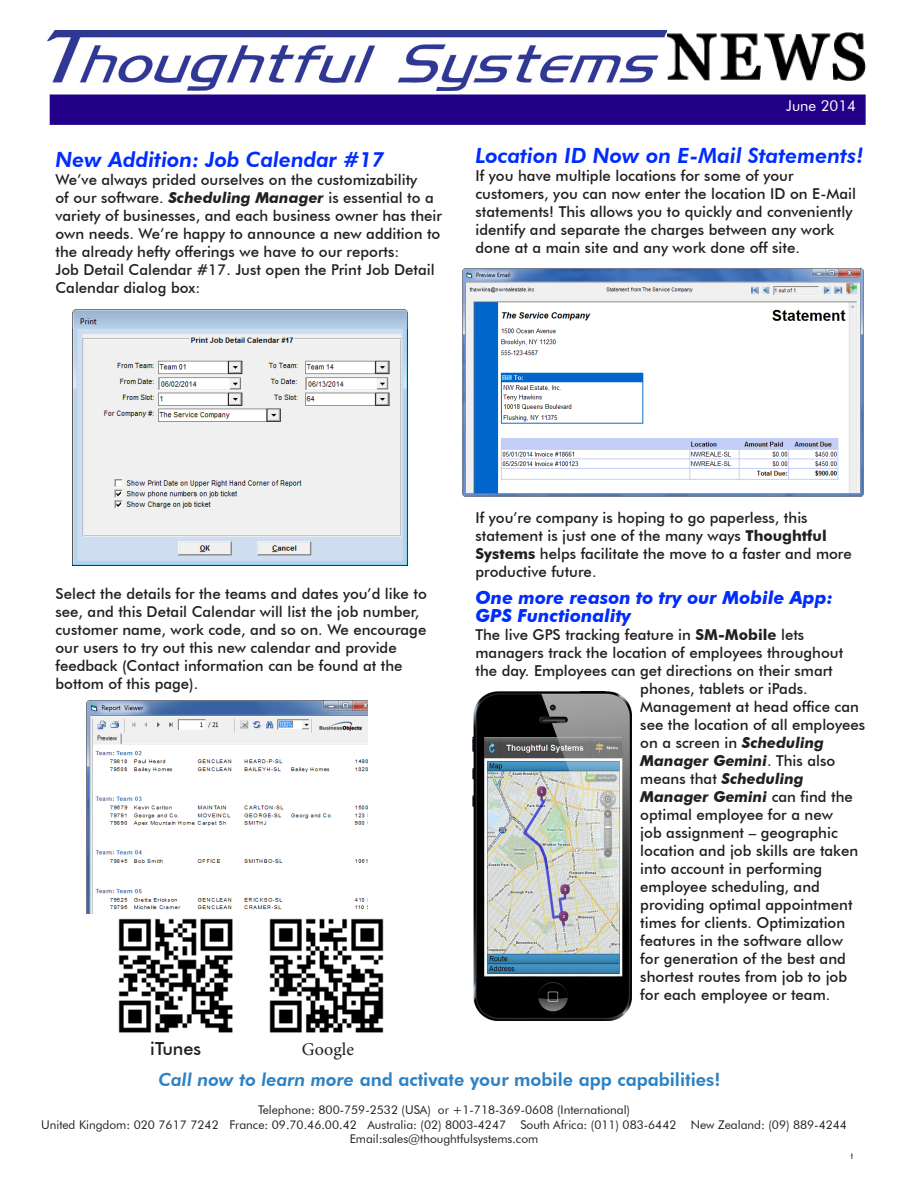
<style>
.page{position:relative;width:918px;height:1188px;background:#fff}
.page>*{position:absolute;margin:0;border:0;box-sizing:border-box;transform-origin:0 0}
.Main{font:italic 800 21px "Futura BT";color:#002cfe}
.t1{font:800 18px "Futura BT";color:#2d82c4}
.Main-2{font:italic 700 18px "Futura BT";color:#002cfe}
.t2{font:500 18px "Futura BT";color:#231f20}
.t3{font:18px "Minion Pro";letter-spacing:.005em;color:#231f20}
.Main-3{font:500 15px/18px "Futura BT";color:#231f20}
.Main-4{font:italic 700 15px "Futura BT";color:#231f20}
.main{font:15px "Futura BT";color:#fff}
.MainParaSpace{font:12px "Futura BT";color:#231f20}
.main-2{font:9px "Futura BT";color:#231f20}
.s1{font-weight:700;font-style:italic}
.s2{font-weight:700}
.s3{font-weight:500;font-style:normal}
.s4{font-style:italic}
</style>
<div class="page">
<div style="left:50px;top:94px;width:816px;height:31px;background:#208;border:2px solid #208"></div>
<img style="left:667px;top:33px;width:199px;height:48px">
<img style="left:48px;top:30px;width:618px;height:61px">
<img style="left:118px;top:918px;width:266px;height:115px">
<img style="left:72px;top:309px;width:336px;height:256px">
<img style="left:462px;top:268px;width:402px;height:229px">
<img style="left:472px;top:692px;width:159px;height:328px">
<img style="left:87px;top:700px;width:281px;height:214px">
<p class="Main" style="left:56px;top:147px;width:331px">New Addition: Job Calendar #17</p>
<p class="Main-3" style="left:56px;top:171px;width:388px">We’ve always prided ourselves on the customizability<br>of our software. <span class="s1">Scheduling Manager</span> is essential to a variety of businesses, and each business owner has their own needs. We’re happy to announce a new addition to the already hefty offerings we have to our reports:</p>
<p class="Main-3" style="left:56px;top:261px;width:381px">Job Detail Calendar #17. Just open the Print Job Detail<br>Calendar dialog box:</p>
<p class="main" style="left:786px;top:97px;width:71px">June 2014</p>
<p class="Main" style="left:476px;top:143px;width:390px">Location ID Now on E-Mail Statements!</p>
<p class="Main-3" style="left:476px;top:166px;width:382px">If you have multiple locations for some of your customers, you can now enter the location ID on E-Mail statements! This allows you to quickly and conveniently identify and separate the charges between any work done at a main site and any work done off site.</p>
<p class="Main-3" style="left:56px;top:585px;width:373px">Select the details for the teams and dates you’d like to see, and this Detail Calendar will list the job number, customer name, work code, and so on. We encourage our users to try out this new calendar and provide feedback (Contact information can be found at the bottom of this page).</p>
<p class="t2" style="left:150px;top:1037px;width:52px">iTunes</p>
<p class="t3" style="left:302px;top:1037px;width:54px">Google</p>
<p class="Main-3" style="left:476px;top:508px;width:378px">If you’re company is hoping to go paperless, this statement is just one of the many ways <span class="s2">Thoughtful Systems</span> helps facilitate the move to a faster and more productive future.</p>
<p class="Main-2" style="left:476px;top:587px;width:359px">One more reason to try our Mobile App:</p>
<p class="Main-2" style="left:476px;top:605px;width:157px">GPS Functionality</p>
<p class="Main-3" style="left:476px;top:625px;width:330px">The live GPS tracking feature in <span class="s2">SM-Mobile</span> lets</p>
<p class="Main-3" style="left:476px;top:643px;width:369px">managers track the location of employees throughout</p>
<p class="Main-3" style="left:476px;top:661px;width:359px">the day. Employees can get directions on their smart</p>
<p class="Main-3" style="left:640px;top:679px;width:169px">phones, tablets or iPads.</p>
<p class="Main-3" style="left:640px;top:697px;width:220px">Management at head office can</p>
<p class="Main-3" style="left:640px;top:715px;width:226px">see the location of all employees</p>
<p class="Main-3" style="left:640px;top:733px;width:185px">on a screen in <span class="s1">Scheduling</span></p>
<p class="Main-4" style="left:640px;top:751px;width:197px">Manager Gemini<span class="s3">. This also</span></p>
<p class="Main-4" style="left:640px;top:769px;width:165px"><span class="s3">means that</span> Scheduling</p>
<p class="Main-4" style="left:640px;top:787px;width:214px">Manager Gemini <span class="s3">can find the</span></p>
<p class="Main-3" style="left:640px;top:805px;width:194px">optimal employee for a new</p>
<p class="Main-3" style="left:640px;top:823px;width:199px">job assignment – geographic</p>
<p class="Main-3" style="left:640px;top:841px;width:219px">location and job skills are taken</p>
<p class="Main-3" style="left:640px;top:859px;width:183px">into account in performing</p>
<p class="Main-3" style="left:640px;top:877px;width:181px">employee scheduling, and</p>
<p class="Main-3" style="left:640px;top:895px;width:214px">providing optimal appointment</p>
<p class="Main-3" style="left:640px;top:913px;width:206px">times for clients. Optimization</p>
<p class="Main-3" style="left:640px;top:931px;width:204px">features in the software allow</p>
<p class="Main-3" style="left:640px;top:949px;width:207px">for generation of the best and</p>
<p class="Main-3" style="left:640px;top:967px;width:208px">shortest routes from job to job</p>
<p class="Main-3" style="left:640px;top:985px;width:192px">for each employee or team.</p>
<p class="t1" style="left:159px;top:1069px;width:563px"><span class="s4">Call now to learn more</span> and activate your mobile app capabilities!</p>
<p class="MainParaSpace" style="left:258px;top:1103px;width:374px">Telephone: 800-759-2532 (USA) or +1-718-369-0608 (International)</p>
<p class="MainParaSpace" style="left:41px;top:1117px;width:807px">United Kingdom: 020 7617 7242 France: 09.70.46.00.42 Australia: (02) 8003-4247 South Africa: (011) 083-6442 New Zealand: (09) 889-4244</p>
<p class="MainParaSpace" style="left:350px;top:1132px;width:190px">Email:sales@thoughtfulsystems.com</p>
<p class="main-2" style="left:851px;top:1151px;width:4px">t</p>
</div>
